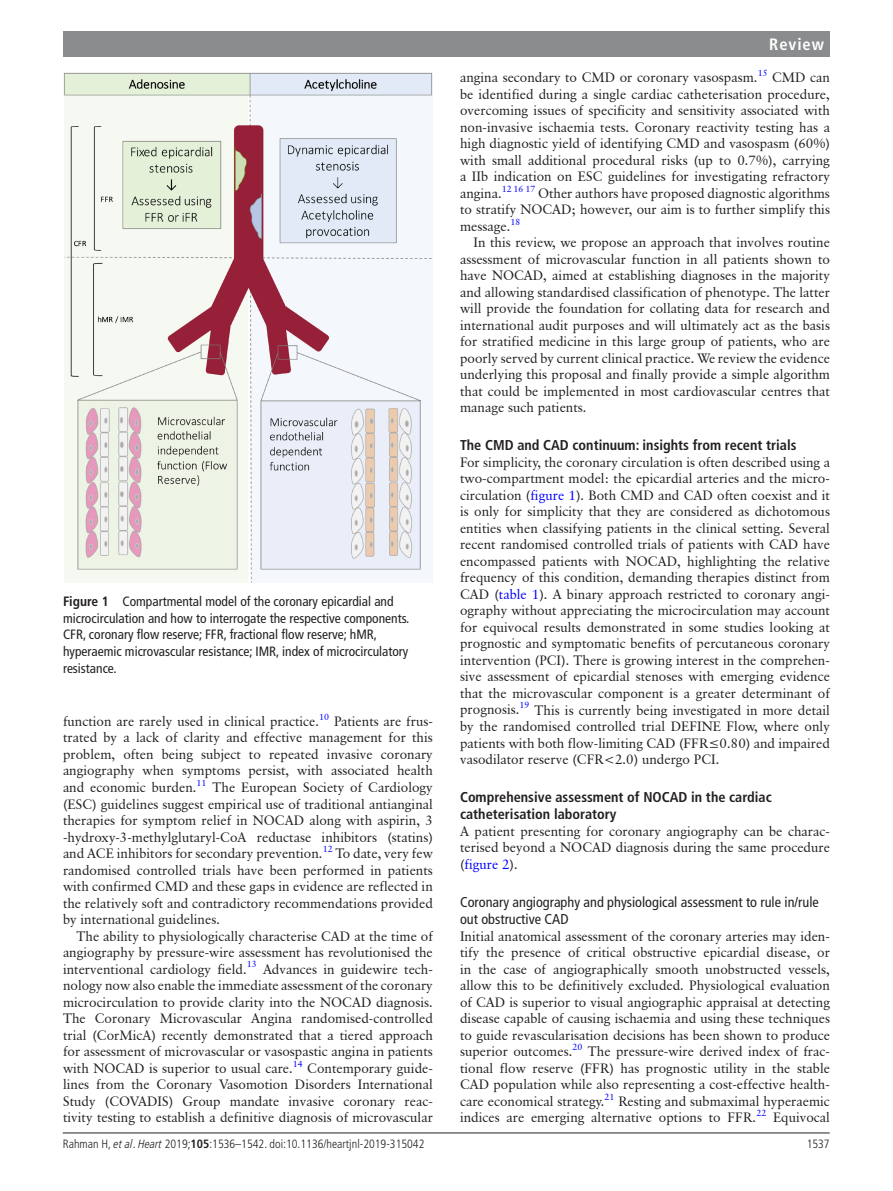
<style>
.page{position:relative;width:893px;height:1191px;background:#fff}
.page>*{position:absolute;margin:0;border:0;box-sizing:border-box;transform-origin:0 0}
.t1{font:700 condensed 16.5px "Frutiger LT Pro";letter-spacing:.055em;color:#fff}
.t2{font:700 condensed 14.25px/17.2px "Frutiger LT Pro";color:#231f20}
.t3{font:condensed 14.25px/17.2px "Frutiger LT Pro";color:#231f20}
.t4{font:13.5px/16.5px "Classical Garamond BT";color:#231f20;text-align:justify}
.t5{font:condensed 13.5px/16.5px "Frutiger LT Pro";color:#231f20}
.t6{font:300 condensed 12px "Frutiger LT Pro";color:#231f20}
.t7{font:9px "Classical Garamond BT";color:#00f}
.s1{font-weight:700}
.s2{color:#00f}
.s3{font-style:italic}
</style>
<div class="page">
<hr style="left:63px;top:1132px;width:767px;height:1px;background:#231f20">
<div style="left:63px;top:31px;width:767px;height:25px;background:#8a8c8e"></div>
<img style="left:64px;top:72px;width:369px;height:510px">
<p class="t5" style="left:63px;top:593px;width:348px"><span class="s1">Figure 1</span> Compartmental model of the coronary epicardial and microcirculation and how to interrogate the respective components.<br>CFR, coronary flow reserve; FFR, fractional flow reserve; hMR, hyperaemic microvascular resistance; IMR, index of microcirculatory resistance.</p>
<p class="t4" style="left:63px;top:713px;width:258px">function are rarely used in clinical practice.</p>
<p class="t7" style="left:319px;top:711px;width:11px">10</p>
<p class="t4" style="left:63px;top:713px;width:371px;text-indent:271px">Patients are frus&shy;trated by a lack of clarity and effective management for this problem, often being subject to repeated invasive coronary angiography when symptoms persist, with associated health and economic burden.<sup>11</sup> The European Society of Cardiology (ESC) guidelines suggest empirical use of traditional antianginal therapies for symptom relief in NOCAD along with aspirin, 3 -hydroxy-3-methylglutaryl-CoA reductase inhibitors (statins) and ACE inhibitors for secondary prevention.<sup>12</sup> To date, very few randomised controlled trials have been performed in patients with confirmed CMD and these gaps in evidence are reflected in the relatively soft and contradictory recommendations provided by international guidelines.</p>
<p class="t4" style="left:63px;top:927px;width:371px;text-indent:14px">The ability to physiologically characterise CAD at the time of angiography by pressure-wire assessment has revolutionised the interventional cardiology field.<sup>13</sup> Advances in guidewire tech&shy;nology now also enable the immediate assessment of the coronary microcirculation to provide clarity into the NOCAD diagnosis.<br>The Coronary Microvascular Angina randomised-controlled trial (CorMicA) recently demonstrated that a tiered approach for assessment of microvascular or vasospastic angina in patients with NOCAD is superior to usual care.<sup>14</sup> Contemporary guide&shy;lines from the Coronary Vasomotion Disorders International Study (COVADIS) Group mandate invasive coronary reac&shy;tivity testing to establish a definitive diagnosis of microvascular</p>
<p class="t1" style="left:769px;top:34px;width:56px">Review</p>
<p class="t4" style="left:460px;top:69px;width:371px">angina secondary to CMD or coronary vasospasm.<sup>15</sup> CMD can be identified during a single cardiac catheterisation procedure, overcoming issues of specificity and sensitivity associated with non-invasive ischaemia tests. Coronary reactivity testing has a high diagnostic yield of identifying CMD and vasospasm (60%) with small additional procedural risks (up to 0.7%), carrying a IIb indication on ESC guidelines for investigating refractory angina.<sup>12</sup> <sup>16</sup> <sup>17</sup> Other authors have proposed diagnostic algorithms to stratify NOCAD; however, our aim is to further simplify this message.<sup>18</sup></p>
<p class="t4" style="left:460px;top:234px;width:371px;text-indent:14px">In this review, we propose an approach that involves routine assessment of microvascular function in all patients shown to have NOCAD, aimed at establishing diagnoses in the majority and allowing standardised classification of phenotype. The latter will provide the foundation for collating data for research and international audit purposes and will ultimately act as the basis for stratified medicine in this large group of patients, who are poorly served by current clinical practice. We review the evidence underlying this proposal and finally provide a simple algorithm that could be implemented in most cardiovascular centres that manage such patients.</p>
<p class="t2" style="left:460px;top:437px;width:338px">The CMD and CAD continuum: insights from recent trials</p>
<p class="t4" style="left:460px;top:454px;width:371px">For simplicity, the coronary circulation is often described using a two-compartment model: the epicardial arteries and the micro&shy;circulation (<span class="s2">figure 1</span>). Both CMD and CAD often coexist and it is only for simplicity that they are considered as dichotomous entities when classifying patients in the clinical setting. Several recent randomised controlled trials of patients with CAD have encompassed patients with NOCAD, highlighting the relative frequency of this condition, demanding therapies distinct from CAD (<span class="s2">table 1</span>). A binary approach restricted to coronary angi&shy;ography without appreciating the microcirculation may account for equivocal results demonstrated in some studies looking at prognostic and symptomatic benefits of percutaneous coronary intervention (PCI). There is growing interest in the comprehen&shy;sive assessment of epicardial stenoses with emerging evidence that the microvascular component is a greater determinant of prognosis.<sup>19</sup> This is currently being investigated in more detail by the randomised controlled trial DEFINE Flow, where only patients with both flow-limiting CAD (FFR≤0.80) and impaired vasodilator reserve (CFR&lt;2.0) undergo PCI.</p>
<p class="t2" style="left:460px;top:788px;width:313px">Comprehensive assessment of NOCAD in the cardiac catheterisation laboratory</p>
<p class="t4" style="left:460px;top:822px;width:371px">A patient presenting for coronary angiography can be charac&shy;terised beyond a NOCAD diagnosis during the same procedure (<span class="s2">figure 2</span>).</p>
<p class="t3" style="left:460px;top:893px;width:360px">Coronary angiography and physiological assessment to rule in/rule out obstructive CAD</p>
<p class="t4" style="left:460px;top:927px;width:371px">Initial anatomical assessment of the coronary arteries may iden&shy;tify the presence of critical obstructive epicardial disease, or in the case of angiographically smooth unobstructed vessels, allow this to be definitively excluded. Physiological evaluation of CAD is superior to visual angiographic appraisal at detecting disease capable of causing ischaemia and using these techniques to guide revascularisation decisions has been shown to produce superior outcomes.<sup>20</sup> The pressure-wire derived index of frac&shy;tional flow reserve (FFR) has prognostic utility in the stable CAD population while also representing a cost-effective health&shy;care economical strategy.<sup>21</sup> Resting and submaximal hyperaemic indices are emerging alternative options to FFR.<sup>22</sup></p>
<p class="t4" style="left:773px;top:1109px;width:58px">Equivocal</p>
<p class="t6" style="left:63px;top:1136px;width:363px">Rahman H, <span class="s3">et al</span>. <span class="s3">Heart</span> 2019;<span class="s1">105</span>:1536–1542. doi:10.1136/heartjnl-2019-315042</p>
<p class="t6" style="left:807px;top:1136px;width:25px">1537</p>
</div>
